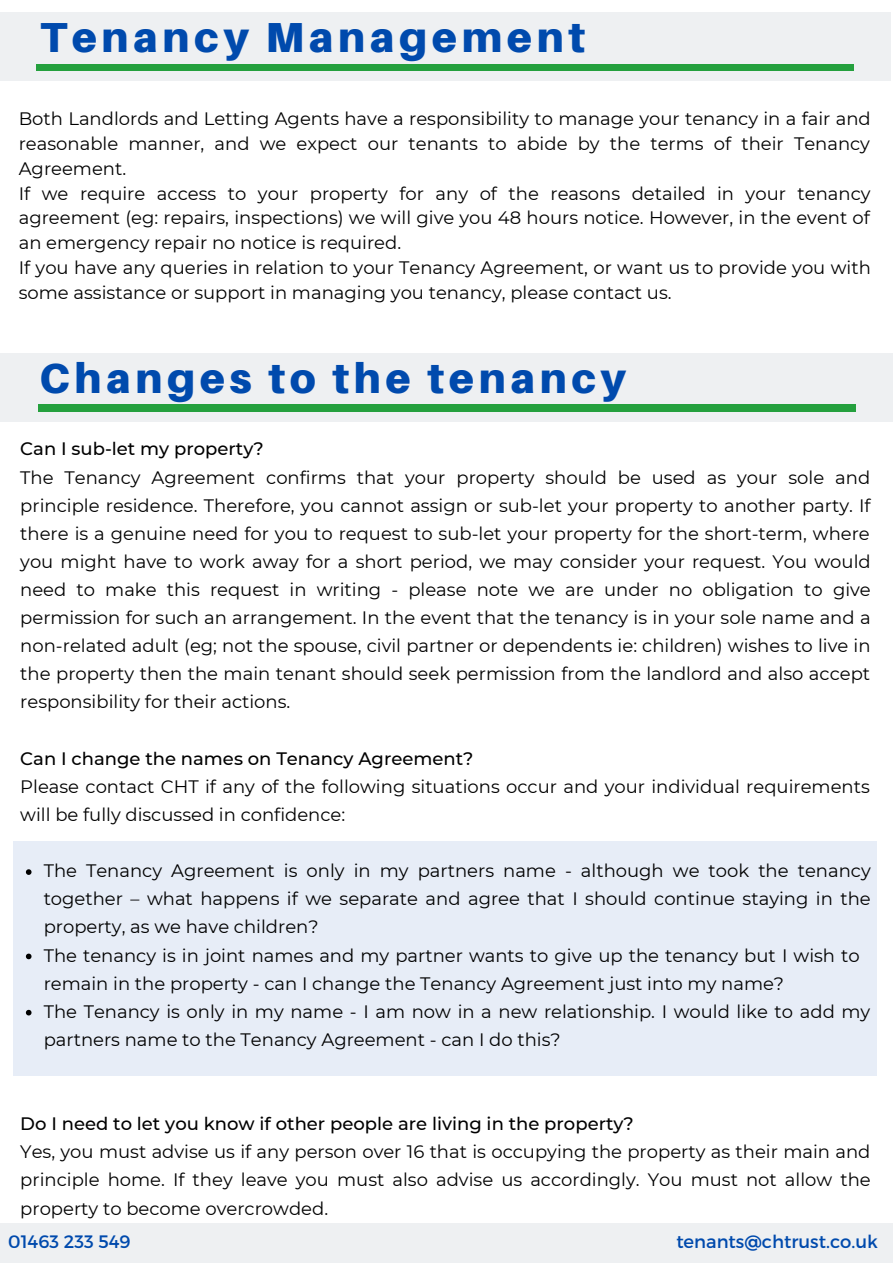
<style>
.page{position:relative;width:893px;height:1264px;background:#fff}
.page>*{position:absolute;margin:0;border:0;box-sizing:border-box;transform-origin:0 0}
.t1{font:900 42px "Aileron";letter-spacing:.11em;color:#004aad}
.t2{font:18px/28px "Montserrat";color:#000}
.t3{font:500 18px "Montserrat";color:#000}
.t4{font:18px "Montserrat";color:#004aad}
</style>
<div class="page">
<div style="left:0;top:12px;width:891px;height:69px;background:#eef0f2"></div>
<div style="left:37px;top:64px;width:816px;height:7px;background:#24a03e"></div>
<div style="left:0;top:1223px;width:892px;height:39px;background:#eef0f2"></div>
<div style="left:0;top:353px;width:892px;height:69px;background:#eef0f2"></div>
<div style="left:38px;top:404px;width:817px;height:7px;background:#24a03e"></div>
<div style="left:13px;top:840px;width:863px;height:235px;background:#e7edf7"></div>
<svg style="left:26px;top:869px;width:6px;height:5px"></svg>
<svg style="left:26px;top:953px;width:6px;height:6px"></svg>
<svg style="left:26px;top:1009px;width:6px;height:6px"></svg>
<h1 class="t1" style="left:41px;top:11px;width:546px">Tenancy Management</h1>
<p class="t2" style="left:19px;top:106px;width:853px;line-height:24.8px">Both Landlords and Letting Agents have a responsibility to manage your tenancy in a fair and reasonable manner, and we expect our tenants to abide by the terms of their Tenancy Agreement.<br>If we require access to your property for any of the reasons detailed in your tenancy agreement (eg: repairs, inspections) we will give you 48 hours notice. However, in the event of an emergency repair no notice is required.<br>If you have any queries in relation to your Tenancy Agreement, or want us to provide you with some assistance or support in managing you tenancy, please contact us.</p>
<h1 class="t1" style="left:39px;top:352px;width:588px">Changes to the tenancy</h1>
<p class="t3" style="left:20px;top:438px;width:245px">Can I sub-let my property?</p>
<p class="t2" style="left:20px;top:463px;width:852px;text-align:justify">The Tenancy Agreement confirms that your property should be used as your sole and principle residence. Therefore, you cannot assign or sub-let your property to another party. If there is a genuine need for you to request to sub-let your property for the short-term, where you might have to work away for a short period, we may consider your request. You would need to make this request in writing - please note we are under no obligation to give permission for such an arrangement. In the event that the tenancy is in your sole name and a non-related adult (eg; not the spouse, civil partner or dependents ie: children) wishes to live in the property then the main tenant should seek permission from the landlord and also accept responsibility for their actions.</p>
<p class="t3" style="left:20px;top:747px;width:454px">Can I change the names on Tenancy Agreement?</p>
<p class="t2" style="left:20px;top:772px;width:851px">Please contact CHT if any of the following situations occur and your individual requirements will be fully discussed in confidence:</p>
<p class="t2" style="left:44px;top:856px;width:828px">The Tenancy Agreement is only in my partners name - although we took the tenancy together – what happens if we separate and agree that I should continue staying in the property, as we have children?<br>The tenancy is in joint names and my partner wants to give up the tenancy but I wish to remain in the property - can I change the Tenancy Agreement just into my name?<br>The Tenancy is only in my name - I am now in a new relationship. I would like to add my partners name to the Tenancy Agreement - can I do this?</p>
<p class="t3" style="left:20px;top:1112px;width:615px">Do I need to let you know if other people are living in the property?</p>
<p class="t2" style="left:20px;top:1137px;width:852px;text-align:justify">Yes, you must advise us if any person over 16 that is occupying the property as their main and principle home. If they leave you must also advise us accordingly. You must not allow the property to become overcrowded.</p>
<p class="t4" style="left:8px;top:1230px;width:124px">01463 233 549</p>
<p class="t4" style="left:676px;top:1230px;width:203px">tenants@chtrust.co.uk</p>
</div>
